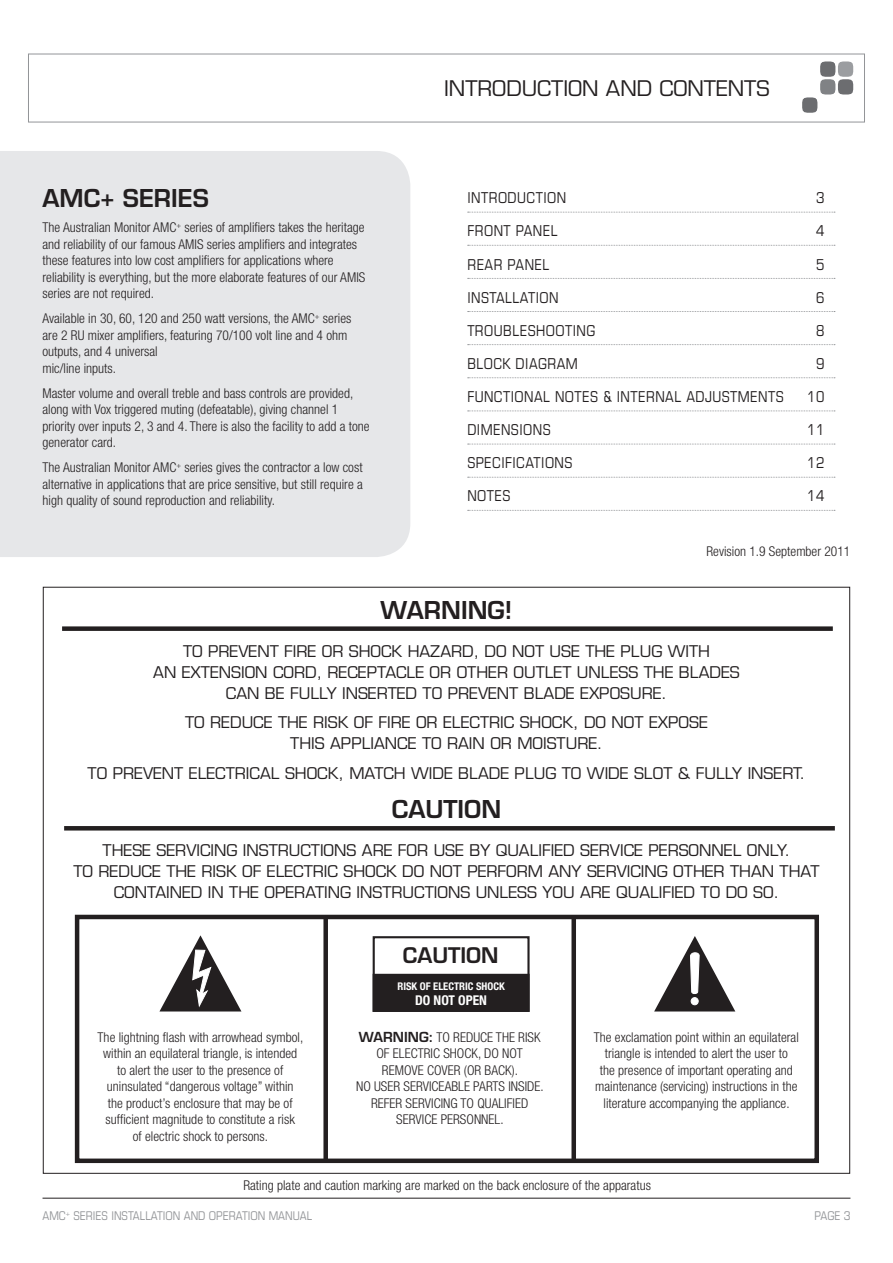
<style>
.page{position:relative;width:893px;height:1263px;background:#fff}
.page>*{position:absolute;margin:0;border:0;box-sizing:border-box;transform-origin:0 0}
.Safety_Heading{font:600 24px "Eurostile";color:#231f20}
.Intro_heading{font:600 24px "Eurostile";color:#231f20}
.Page_Title_Right{font:21px "Eurostile";color:#231f20}
.Safety_Heading-2{font:600 21px "Eurostile";color:#231f20}
.Safety_Caps_intro{font:15.75px/21px "Eurostile";color:#231f20;text-align:center}
.Contents{font:condensed 15px "Eurostile";letter-spacing:.03em;color:#231f20}
.Body_copy_with_space{font:300 condensed 13.5px/16.5px "Helvetica Neue";color:#231f20}
.Copywrite{font:300 condensed 13.5px "Helvetica Neue";color:#231f20}
.t1{font:700 condensed 13.5px "Helvetica Neue";color:#fff}
.t2{font:condensed 12px "Eurostile";color:#939598}
.t3{font:700 condensed 10.65px "Helvetica Neue";color:#fff}
.s1{font-family:"Eurostile";font-weight:600;font-stretch:normal}
</style>
<div class="page">
<hr style="left:43px;top:1198px;width:807px;height:1px;background:#231f20">
<div style="left:0;top:151px;width:410px;height:406px;background:#e6e7e9"></div>
<svg style="left:468px;top:212px;width:367px;height:1px"></svg>
<svg style="left:468px;top:245px;width:367px;height:1px"></svg>
<svg style="left:468px;top:278px;width:367px;height:1px"></svg>
<svg style="left:468px;top:311px;width:367px;height:1px"></svg>
<svg style="left:468px;top:344px;width:367px;height:1px"></svg>
<svg style="left:468px;top:377px;width:367px;height:1px"></svg>
<svg style="left:468px;top:411px;width:367px;height:1px"></svg>
<svg style="left:468px;top:444px;width:367px;height:1px"></svg>
<svg style="left:468px;top:477px;width:367px;height:1px"></svg>
<svg style="left:468px;top:510px;width:367px;height:1px"></svg>
<div style="left:75px;top:915px;width:744px;height:248px;border:4px solid #231f20"></div>
<div style="left:62px;top:626px;width:771px;height:5px;background:#231f20"></div>
<div style="left:323px;top:916px;width:5px;height:245px;background:#231f20"></div>
<div style="left:571px;top:917px;width:5px;height:244px;background:#231f20"></div>
<div style="left:373px;top:936px;width:157px;height:76px;border:2px solid #231f20"></div>
<div style="left:374px;top:975px;width:154px;height:36px;background:#231f20"></div>
<div style="left:373px;top:974px;width:157px;height:38px;border:2px solid #231f20"></div>
<hr style="left:64px;top:826px;width:771px;height:4px;background:#231f20">
<svg style="left:802px;top:61px;width:51px;height:52px"></svg>
<div style="left:28px;top:54px;width:837px;height:68px;border:1px solid #939598"></div>
<svg style="left:159px;top:935px;width:82px;height:76px"></svg>
<svg style="left:654px;top:936px;width:81px;height:75px"></svg>
<div style="left:691px;top:998px;width:7px;height:7px;background:#fff;border-radius:50%"></div>
<div style="left:691px;top:997px;width:8px;height:8px;border:1px solid #fff;border-radius:50%"></div>
<p class="Intro_heading" style="left:43px;top:183px;width:168px">AMC+ SERIES</p>
<p class="Body_copy_with_space" style="left:43px;top:219px;width:324px">The Australian Monitor AMC<sup>+</sup> series of amplifiers takes the heritage and reliability of our famous AMIS series amplifiers and integrates these features into low cost amplifiers for applications where reliability is everything, but the more elaborate features of our AMIS series are not required.</p>
<p class="Body_copy_with_space" style="left:43px;top:310px;width:310px">Available in 30, 60, 120 and 250 watt versions, the AMC<sup>+</sup> series are 2 RU mixer amplifiers, featuring 70/100 volt line and 4 ohm outputs, and 4 universal<br>mic/line inputs.</p>
<p class="Body_copy_with_space" style="left:43px;top:385px;width:329px">Master volume and overall treble and bass controls are provided, along with Vox triggered muting (defeatable), giving channel 1 priority over inputs 2, 3 and 4. There is also the facility to add a tone generator card.</p>
<p class="Body_copy_with_space" style="left:43px;top:459px;width:322px;text-align:justify">The Australian Monitor AMC<sup>+</sup> series gives the contractor a low cost alternative in applications that are price sensitive, but still require a high quality of sound reproduction and reliability.</p>
<p class="Page_Title_Right" style="left:444px;top:76px;width:327px">INTRODUCTION AND CONTENTS</p>
<p class="Contents" style="left:467px;top:189px;width:100px">INTRODUCTION</p>
<p class="Contents" style="left:816px;top:189px;width:10px">3</p>
<p class="Contents" style="left:467px;top:222px;width:92px">FRONT PANEL</p>
<p class="Contents" style="left:816px;top:222px;width:10px">4</p>
<p class="Contents" style="left:467px;top:255px;width:84px">REAR PANEL</p>
<p class="Contents" style="left:816px;top:255px;width:10px">5</p>
<p class="Contents" style="left:467px;top:288px;width:93px">INSTALLATION</p>
<p class="Contents" style="left:816px;top:288px;width:10px">6</p>
<p class="Contents" style="left:467px;top:321px;width:129px">TROUBLESHOOTING</p>
<p class="Contents" style="left:816px;top:321px;width:10px">8</p>
<p class="Contents" style="left:467px;top:355px;width:112px">BLOCK DIAGRAM</p>
<p class="Contents" style="left:816px;top:355px;width:10px">9</p>
<p class="Contents" style="left:467px;top:388px;width:318px">FUNCTIONAL NOTES &amp; INTERNAL ADJUSTMENTS</p>
<p class="Contents" style="left:807px;top:388px;width:19px">10</p>
<p class="Contents" style="left:467px;top:421px;width:85px">DIMENSIONS</p>
<p class="Contents" style="left:807px;top:421px;width:19px">11</p>
<p class="Contents" style="left:467px;top:454px;width:107px">SPECIFICATIONS</p>
<p class="Contents" style="left:807px;top:454px;width:19px">12</p>
<p class="Contents" style="left:467px;top:487px;width:45px">NOTES</p>
<p class="Contents" style="left:807px;top:487px;width:19px">14</p>
<p class="Copywrite" style="left:706px;top:544px;width:145px">Revision 1.9 September 2011</p>
<p class="Safety_Heading" style="left:381px;top:595px;width:133px">WARNING!</p>
<p class="Safety_Caps_intro" style="left:153px;top:641px;width:588px">TO PREVENT FIRE OR SHOCK HAZARD, DO NOT USE THE PLUG WITH<br>AN EXTENSION CORD, RECEPTACLE OR OTHER OUTLET UNLESS THE BLADES<br>CAN BE FULLY INSERTED TO PREVENT BLADE EXPOSURE.</p>
<p class="Safety_Caps_intro" style="left:185px;top:712px;width:524px">TO REDUCE THE RISK OF FIRE OR ELECTRIC SHOCK, DO NOT EXPOSE<br>THIS APPLIANCE TO RAIN OR MOISTURE.</p>
<p class="Safety_Caps_intro" style="left:88px;top:763px;width:719px">TO PREVENT ELECTRICAL SHOCK, MATCH WIDE BLADE PLUG TO WIDE SLOT &amp; FULLY INSERT.</p>
<p class="Safety_Heading" style="left:392px;top:794px;width:111px">CAUTION</p>
<p class="Safety_Caps_intro" style="left:73px;top:840px;width:747px">THESE SERVICING INSTRUCTIONS ARE FOR USE BY QUALIFIED SERVICE PERSONNEL ONLY.<br>TO REDUCE THE RISK OF ELECTRIC SHOCK DO NOT PERFORM ANY SERVICING OTHER THAN THAT<br>CONTAINED IN THE OPERATING INSTRUCTIONS UNLESS YOU ARE QUALIFIED TO DO SO.</p>
<p class="Safety_Heading-2" style="left:403px;top:942px;width:97px">CAUTION</p>
<p class="t3" style="left:397px;top:979px;width:109px">RISK OF ELECTRIC SHOCK</p>
<p class="t1" style="left:415px;top:992px;width:73px">DO NOT OPEN</p>
<p class="Body_copy_with_space" style="left:98px;top:1029px;width:207px;text-align:center">The lightning flash with arrowhead symbol, within an equilateral triangle, is intended to alert the user to the presence of uninsulated “dangerous voltage” within<br>the product’s enclosure that may be of sufficient magnitude to constitute a risk<br>of electric shock to persons.</p>
<p class="Body_copy_with_space" style="left:356px;top:1029px;width:189px;text-align:center"><span class="s1">WARNING:</span> TO REDUCE THE RISK<br>OF ELECTRIC SHOCK, DO NOT<br>REMOVE COVER (OR BACK).<br>NO USER SERVICEABLE PARTS INSIDE.<br>REFER SERVICING TO QUALIFIED<br>SERVICE PERSONNEL.</p>
<p class="Body_copy_with_space" style="left:594px;top:1029px;width:207px;text-align:center">The exclamation point within an equilateral triangle is intended to alert the user to<br>the presence of important operating and maintenance (servicing) instructions in the literature accompanying the appliance.</p>
<p class="Body_copy_with_space" style="left:243px;top:1176px;width:409px">Rating plate and caution marking are marked on the back enclosure of the apparatus</p>
<p class="t2" style="left:43px;top:1209px;width:271px">AMC<sup>+</sup> SERIES INSTALLATION AND OPERATION MANUAL</p>
<p class="t2" style="left:814px;top:1209px;width:38px">PAGE 3</p>
</div>
